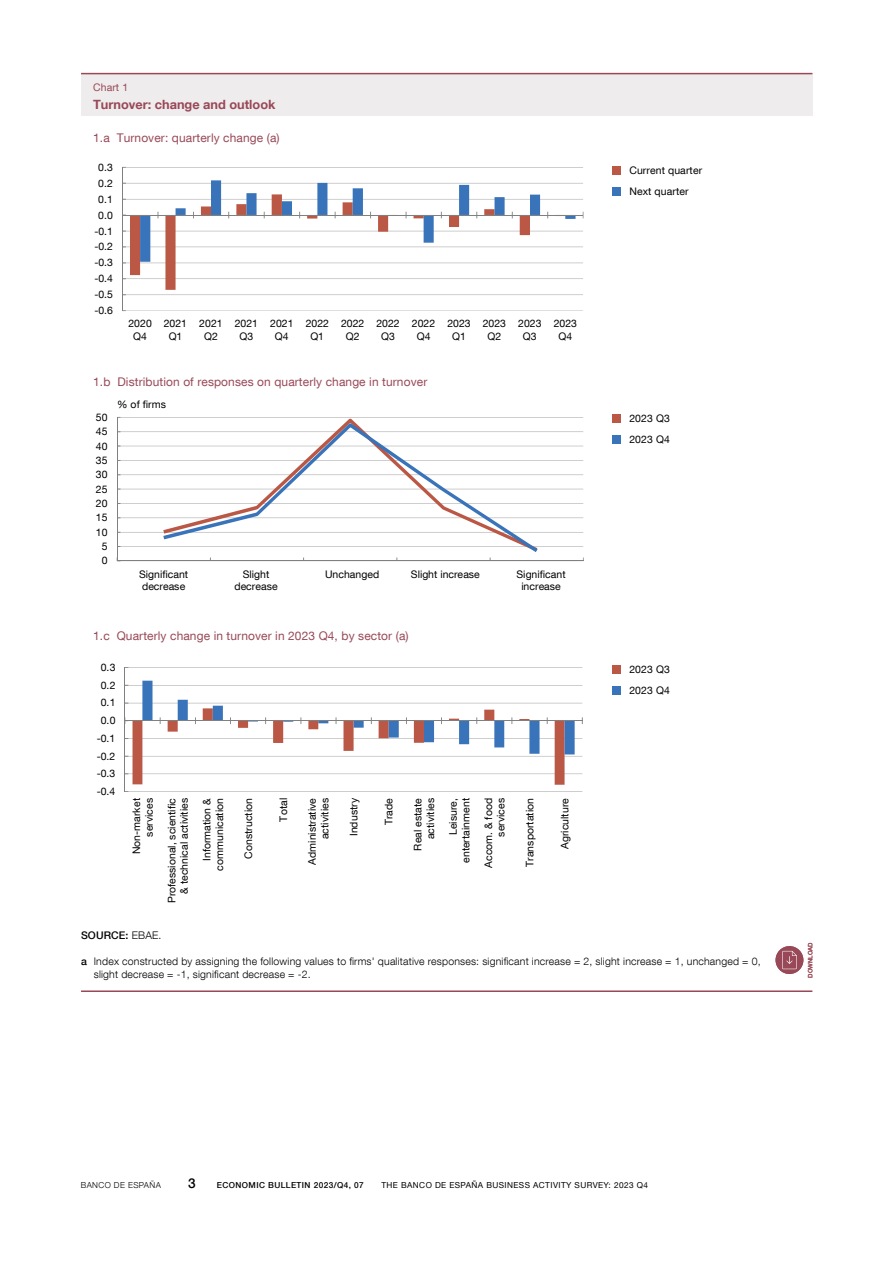
<style>
.page{position:relative;width:893px;height:1263px;background:#fff}
.page>*{position:absolute;margin:0;border:0;box-sizing:border-box;transform-origin:0 0}
.t1{font:500 13.5px "Bd E Neue Helvetica";color:#000}
.t2{font:700 12.75px "Bd E Neue Helvetica";color:#984856}
.t3{font:12px "Bd E Neue Helvetica";letter-spacing:.01em;color:#984856}
.t4{font:10.5px/12.8px "Bd E Neue Helvetica";color:#000;text-align:center}
.t5{font:300 10.5px/12.6px "Bd E Neue Helvetica";letter-spacing:.02em;color:#000}
.t6{font:500 10.5px "Bd E Neue Helvetica";letter-spacing:.01em;color:#000}
.t7{font:10.5px "Bd E Neue Helvetica";letter-spacing:.01em;color:#984856}
.t8{font:8.25px "Bd E Neue Helvetica";letter-spacing:.05em;color:#000}
.t9{font:500 8.25px "Bd E Neue Helvetica";letter-spacing:.05em;color:#000}
.t10{font:300 8.25px "Bd E Neue Helvetica";letter-spacing:.05em;color:#000}
.t11{font:500 6px "Bd E Neue Helvetica";color:#984856}
.s1{font-weight:300}
.s2{font-weight:500}
</style>
<div class="page">
<div style="left:81px;top:74px;width:731px;height:42px;background:#efeced"></div>
<hr style="left:81px;top:73px;width:731px;height:1px;background:#984856">
<hr style="left:81px;top:990px;width:731px;height:2px;background:#984856">
<div style="left:613px;top:187px;width:8px;height:8px;background:#3973b9"></div>
<div style="left:613px;top:166px;width:8px;height:8px;background:#ba5845"></div>
<div style="left:613px;top:435px;width:8px;height:9px;background:#3973b9"></div>
<div style="left:613px;top:414px;width:8px;height:9px;background:#ba5845"></div>
<div style="left:613px;top:686px;width:8px;height:8px;background:#3973b9"></div>
<div style="left:613px;top:665px;width:8px;height:8px;background:#ba5845"></div>
<hr style="left:122px;top:311px;width:461px;height:1px;background:#a6a5a5">
<hr style="left:122px;top:294px;width:461px;height:1px;background:#a6a5a5">
<hr style="left:122px;top:278px;width:461px;height:1px;background:#a6a5a5">
<hr style="left:122px;top:263px;width:461px;height:1px;background:#a6a5a5">
<hr style="left:122px;top:247px;width:461px;height:1px;background:#a6a5a5">
<hr style="left:122px;top:231px;width:461px;height:1px;background:#a6a5a5">
<hr style="left:122px;top:199px;width:461px;height:1px;background:#a6a5a5">
<hr style="left:122px;top:183px;width:461px;height:1px;background:#a6a5a5">
<hr style="left:122px;top:167px;width:461px;height:1px;background:#a6a5a5">
<hr style="left:122px;top:167px;width:1px;height:144px;background:#7f8080">
<hr style="left:122px;top:215px;width:461px;height:1px;background:#7f8080">
<svg style="left:123px;top:180px;width:452px;height:115px"></svg>
<hr style="left:117px;top:561px;width:466px;height:1px;background:#a6a5a5">
<hr style="left:117px;top:546px;width:466px;height:1px;background:#a6a5a5">
<hr style="left:117px;top:532px;width:466px;height:1px;background:#a6a5a5">
<hr style="left:117px;top:518px;width:466px;height:1px;background:#a6a5a5">
<hr style="left:117px;top:503px;width:466px;height:1px;background:#a6a5a5">
<hr style="left:117px;top:489px;width:466px;height:1px;background:#a6a5a5">
<hr style="left:117px;top:474px;width:466px;height:1px;background:#a6a5a5">
<hr style="left:117px;top:460px;width:466px;height:1px;background:#a6a5a5">
<hr style="left:117px;top:446px;width:466px;height:1px;background:#a6a5a5">
<hr style="left:117px;top:431px;width:466px;height:1px;background:#a6a5a5">
<hr style="left:117px;top:417px;width:466px;height:1px;background:#a6a5a5">
<hr style="left:117px;top:417px;width:1px;height:144px;background:#7f8080">
<hr style="left:117px;top:560px;width:466px;height:1px;background:#7f8080">
<svg style="left:163px;top:423px;width:375px;height:129px"></svg>
<hr style="left:125px;top:791px;width:457px;height:1px;background:#a6a5a5">
<hr style="left:125px;top:773px;width:457px;height:1px;background:#a6a5a5">
<hr style="left:125px;top:756px;width:457px;height:1px;background:#a6a5a5">
<hr style="left:125px;top:738px;width:457px;height:1px;background:#a6a5a5">
<hr style="left:125px;top:703px;width:457px;height:1px;background:#a6a5a5">
<hr style="left:125px;top:685px;width:457px;height:1px;background:#a6a5a5">
<hr style="left:125px;top:667px;width:457px;height:1px;background:#a6a5a5">
<hr style="left:125px;top:720px;width:457px;height:1px;background:#7f8080">
<hr style="left:125px;top:667px;width:1px;height:124px;background:#7f8080">
<svg style="left:125px;top:681px;width:450px;height:104px"></svg>
<div style="left:775px;top:946px;width:28px;height:28px;background:#984856;border-radius:50%"></div>
<svg style="left:782px;top:951px;width:15px;height:18px"></svg>
<p class="t7" style="left:93px;top:81px;width:37px">Chart 1</p>
<p class="t2" style="left:93px;top:96px;width:184px">Turnover: change and outlook</p>
<p class="t3" style="left:93px;top:130px;width:188px">1.a Turnover: quarterly change (a)</p>
<p class="t4" style="left:98px;top:160px;width:16px">0.3</p>
<p class="t4" style="left:98px;top:176px;width:16px">0.2</p>
<p class="t4" style="left:98px;top:192px;width:16px">0.1</p>
<p class="t4" style="left:98px;top:208px;width:16px">0.0</p>
<p class="t4" style="left:94px;top:224px;width:20px">-0.1</p>
<p class="t4" style="left:94px;top:240px;width:20px">-0.2</p>
<p class="t4" style="left:94px;top:256px;width:20px">-0.3</p>
<p class="t4" style="left:94px;top:272px;width:20px">-0.4</p>
<p class="t4" style="left:94px;top:288px;width:20px">-0.5</p>
<p class="t4" style="left:94px;top:304px;width:20px">-0.6</p>
<p class="t4" style="left:129px;top:317px;width:25px">2020<br>Q4</p>
<p class="t4" style="left:164px;top:317px;width:25px">2021<br>Q1</p>
<p class="t4" style="left:199px;top:317px;width:25px">2021<br>Q2</p>
<p class="t4" style="left:235px;top:317px;width:25px">2021<br>Q3</p>
<p class="t4" style="left:270px;top:317px;width:25px">2021<br>Q4</p>
<p class="t4" style="left:306px;top:317px;width:25px">2022<br>Q1</p>
<p class="t4" style="left:341px;top:317px;width:25px">2022<br>Q2</p>
<p class="t4" style="left:376px;top:317px;width:25px">2022<br>Q3</p>
<p class="t4" style="left:412px;top:317px;width:25px">2022<br>Q4</p>
<p class="t4" style="left:447px;top:317px;width:25px">2023<br>Q1</p>
<p class="t4" style="left:483px;top:317px;width:25px">2023<br>Q2</p>
<p class="t4" style="left:518px;top:317px;width:25px">2023<br>Q3</p>
<p class="t4" style="left:554px;top:317px;width:25px">2023<br>Q4</p>
<p class="t3" style="left:93px;top:374px;width:336px">1.b Distribution of responses on quarterly change in turnover</p>
<p class="t4" style="left:96px;top:410px;width:13px">50</p>
<p class="t4" style="left:96px;top:425px;width:13px">45</p>
<p class="t4" style="left:96px;top:439px;width:13px">40</p>
<p class="t4" style="left:96px;top:454px;width:13px">35</p>
<p class="t4" style="left:96px;top:468px;width:13px">30</p>
<p class="t4" style="left:96px;top:482px;width:13px">25</p>
<p class="t4" style="left:96px;top:497px;width:13px">20</p>
<p class="t4" style="left:96px;top:511px;width:13px">15</p>
<p class="t4" style="left:96px;top:525px;width:13px">10</p>
<p class="t4" style="left:102px;top:540px;width:7px">5</p>
<p class="t4" style="left:102px;top:554px;width:7px">0</p>
<p class="t4" style="left:117px;top:398px;width:50px">% of firms</p>
<p class="t4" style="left:139px;top:567px;width:51px">Significant</p>
<p class="t4" style="left:234px;top:567px;width:45px">Slight decrease</p>
<p class="t4" style="left:516px;top:567px;width:51px">Significant</p>
<p class="t4" style="left:325px;top:567px;width:56px">Unchanged</p>
<p class="t4" style="left:411px;top:567px;width:70px">Slight increase</p>
<p class="t4" style="left:142px;top:580px;width:45px">decrease</p>
<p class="t4" style="left:521px;top:580px;width:41px">increase</p>
<p class="t3" style="left:93px;top:628px;width:317px">1.c Quarterly change in turnover in 2023 Q4, by sector (a)</p>
<p class="t4" style="left:101px;top:661px;width:16px">0.3</p>
<p class="t4" style="left:101px;top:678px;width:16px">0.2</p>
<p class="t4" style="left:101px;top:696px;width:16px">0.1</p>
<p class="t4" style="left:101px;top:714px;width:16px">0.0</p>
<p class="t4" style="left:97px;top:731px;width:20px">-0.1</p>
<p class="t4" style="left:97px;top:749px;width:20px">-0.2</p>
<p class="t4" style="left:97px;top:767px;width:20px">-0.3</p>
<p class="t4" style="left:97px;top:785px;width:20px">-0.4</p>
<p class="t4" style="left:130px;top:854px;width:58px;text-align:right;rotate:-90deg">Non-market services</p>
<p class="t4" style="left:165px;top:903px;width:107px;text-align:right;rotate:-90deg">Professional, scientific &amp; technical activities</p>
<p class="t4" style="left:200px;top:870px;width:74px;text-align:right;rotate:-90deg">Information &amp; communication</p>
<p class="t4" style="left:242px;top:859px;width:62px;rotate:-90deg">Construction</p>
<p class="t4" style="left:277px;top:821px;width:25px;rotate:-90deg">Total</p>
<p class="t4" style="left:306px;top:865px;width:68px;text-align:right;rotate:-90deg">Administrative activities</p>
<p class="t4" style="left:347px;top:836px;width:39px;rotate:-90deg">Industry</p>
<p class="t4" style="left:382px;top:825px;width:29px;rotate:-90deg">Trade</p>
<p class="t4" style="left:411px;top:850px;width:54px;text-align:right;rotate:-90deg">Real estate activities</p>
<p class="t4" style="left:446px;top:863px;width:66px;text-align:right;rotate:-90deg">Leisure, entertainment</p>
<p class="t4" style="left:482px;top:868px;width:71px;text-align:right;rotate:-90deg">Accom. &amp; food services</p>
<p class="t4" style="left:523px;top:867px;width:70px;rotate:-90deg">Transportation</p>
<p class="t4" style="left:558px;top:849px;width:52px;rotate:-90deg">Agriculture</p>
<p class="t4" style="left:629px;top:163px;width:74px">Current quarter</p>
<p class="t4" style="left:629px;top:184px;width:61px">Next quarter</p>
<p class="t4" style="left:629px;top:412px;width:42px">2023 Q3</p>
<p class="t4" style="left:629px;top:433px;width:42px">2023 Q4</p>
<p class="t4" style="left:629px;top:663px;width:42px">2023 Q3</p>
<p class="t4" style="left:629px;top:683px;width:42px">2023 Q4</p>
<p class="t6" style="left:81px;top:929px;width:82px">SOURCE: <span class="s1">EBAE.</span></p>
<p class="t5" style="left:94px;top:955px;width:668px;text-indent:-13px"><span class="s2">a</span> Index constructed by assigning the following values to firms' qualitative responses: significant increase = 2, slight increase = 1, unchanged = 0, slight decrease = -1, significant decrease = -2.</p>
<p class="t11" style="left:807px;top:978px;width:37px;rotate:-90deg">DOWNLOAD</p>
<p class="t10" style="left:81px;top:1180px;width:82px">BANCO DE ESPAÑA</p>
<p class="t1" style="left:188px;top:1175px;width:9px">3</p>
<p class="t9" style="left:217px;top:1180px;width:148px">ECONOMIC BULLETIN 2023/Q4, 07</p>
<p class="t8" style="left:381px;top:1180px;width:268px">THE BANCO DE ESPAÑA BUSINESS ACTIVITY SURVEY: 2023 Q4</p>
</div>
